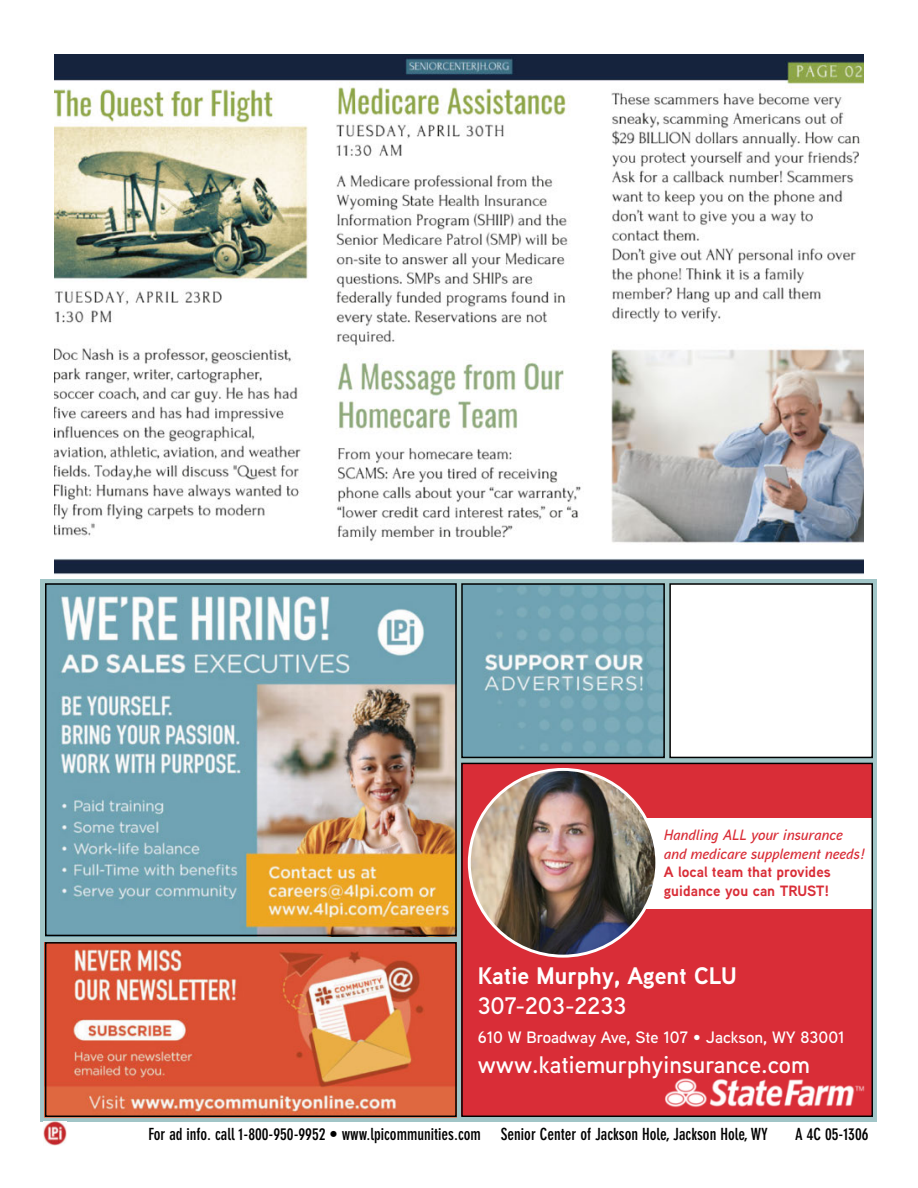
<style>
.page{position:relative;width:918px;height:1188px;background:#fff}
.page>*{position:absolute;margin:0;border:0;box-sizing:border-box;transform-origin:0 0}
.t1{font:600 23.85px "Aaux Next";color:#fff}
.t2{font:700 23.85px "Aaux Next";color:#fff}
.t3{font:700 condensed 16.5px "DIN Neuzeit Grotesk Std";color:#000}
.t4{font:600 16.5px "Aaux Next";color:#fff}
.t5{font:italic 600 15px/18.6px "Aaux Next";color:#d92d37}
.t6{font:700 15px/18.6px "Aaux Next";color:#d92d37}
</style>
<div class="page">
<img style="left:54px;top:54px;width:810px;height:521px">
<div style="left:41px;top:579px;width:837px;height:543px;background:#a1c5c7"></div>
<div style="left:670px;top:584px;width:202px;height:173px;background:#fff"></div>
<div style="left:669px;top:583px;width:204px;height:175px;border:2px solid #000"></div>
<img style="left:44px;top:1122px;width:23px;height:23px">
<img style="left:464px;top:586px;width:198px;height:169px">
<div style="left:461px;top:583px;width:204px;height:175px;border:2px solid #000"></div>
<img style="left:48px;top:586px;width:406px;height:347px">
<div style="left:45px;top:583px;width:412px;height:353px;border:2px solid #000"></div>
<img style="left:48px;top:945px;width:406px;height:169px">
<div style="left:45px;top:942px;width:412px;height:175px;border:2px solid #000"></div>
<div style="left:461px;top:763px;width:412px;height:353px;background:#d92d37"></div>
<div style="left:632px;top:819px;width:240px;height:90px;background:#fff"></div>
<img style="left:469px;top:769px;width:188px;height:187px;border-radius:94px">
<div style="left:461px;top:763px;width:412px;height:354px;border:1px solid #000"></div>
<img style="left:665px;top:1078px;width:200px;height:29px">
<p class="t5" style="left:664px;top:825px;width:202px">Handling ALL your insurance and medicare supplement needs!</p>
<p class="t6" style="left:664px;top:863px;width:169px">A local team that provides guidance you can TRUST!</p>
<h1 class="t2" style="left:478px;top:959px;width:261px">Katie Murphy, Agent CLU</h1>
<h1 class="t1" style="left:478px;top:989px;width:150px">307-203-2233</h1>
<p class="t4" style="left:478px;top:1026px;width:368px">610 W Broadway Ave, Ste 107 • Jackson, WY 83001</p>
<h1 class="t1" style="left:478px;top:1048px;width:334px">www.katiemurphyinsurance.com</h1>
<p class="t3" style="left:148px;top:1124px;width:621px">For ad info. call 1-800-950-9952 • www.lpicommunities.com Senior Center of Jackson Hole, Jackson Hole, WY</p>
<p class="t3" style="left:795px;top:1124px;width:75px">A 4C 05-1306</p>
</div>
